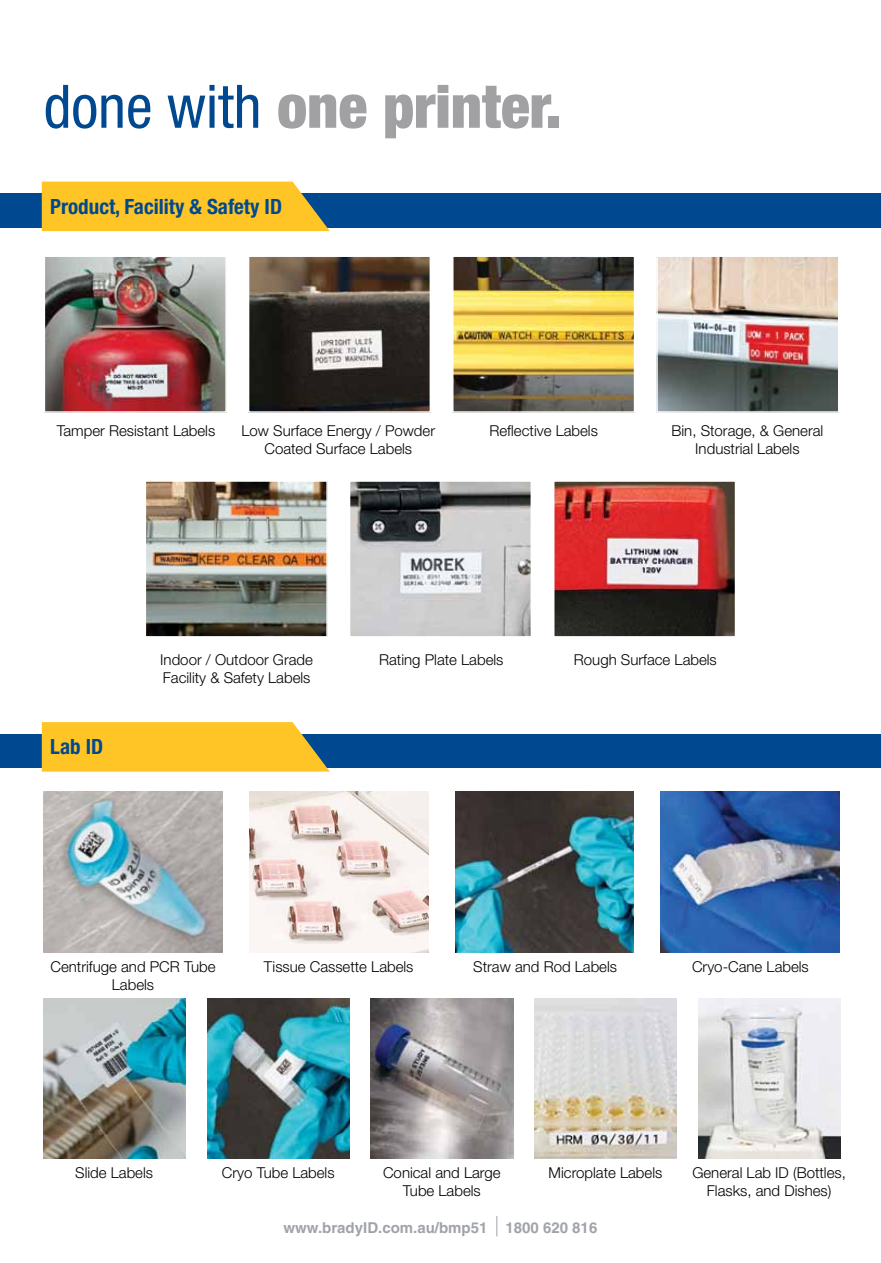
<style>
.page{position:relative;width:881px;height:1263px;background:#fff}
.page>*{position:absolute;margin:0;border:0;box-sizing:border-box;transform-origin:0 0}
.t1{font:900 condensed 60px "Helvetica Neue LT Std";color:#a1a1a4}
.t2{font:700 condensed 21px "Helvetica Neue LT Std";color:#004990}
.t3{font:300 15px/18px "Helvetica Neue LT Std";color:#000;text-align:center}
.t4{font:700 15px "Helvetica";color:#a0a3a8}
.s1{font-weight:400;color:#004990}
</style>
<div class="page">
<div style="left:0;top:194px;width:880px;height:34px;background:#004990"></div>
<div style="left:0;top:734px;width:880px;height:33px;background:#004990"></div>
<img style="left:44px;top:998px;width:142px;height:161px">
<img style="left:44px;top:791px;width:178px;height:161px">
<img style="left:207px;top:998px;width:142px;height:161px">
<img style="left:249px;top:791px;width:179px;height:161px">
<img style="left:370px;top:998px;width:143px;height:161px">
<img style="left:455px;top:791px;width:178px;height:161px">
<img style="left:534px;top:998px;width:142px;height:161px">
<img style="left:698px;top:998px;width:141px;height:161px">
<img style="left:660px;top:791px;width:179px;height:161px">
<svg style="left:496px;top:1216px;width:1px;height:20px"></svg>
<img style="left:147px;top:483px;width:178px;height:152px">
<div style="left:144px;top:480px;width:184px;height:158px;border:2px solid #fff"></div>
<img style="left:351px;top:483px;width:178px;height:152px">
<div style="left:348px;top:480px;width:184px;height:158px;border:2px solid #fff"></div>
<img style="left:555px;top:483px;width:178px;height:152px">
<div style="left:552px;top:480px;width:184px;height:158px;border:2px solid #fff"></div>
<img style="left:47px;top:258px;width:177px;height:152px">
<div style="left:44px;top:255px;width:183px;height:158px;border:2px solid #fff"></div>
<img style="left:251px;top:258px;width:177px;height:152px">
<div style="left:248px;top:255px;width:183px;height:158px;border:2px solid #fff"></div>
<img style="left:455px;top:258px;width:177px;height:152px">
<div style="left:452px;top:255px;width:183px;height:158px;border:2px solid #fff"></div>
<img style="left:659px;top:258px;width:177px;height:152px">
<div style="left:656px;top:255px;width:183px;height:158px;border:2px solid #fff"></div>
<div style="left:42px;top:182px;width:287px;height:49px;background:#ffc425"></div>
<svg style="left:42px;top:722px;width:287px;height:50px;background:#f6c130"></svg>
<p class="t1" style="left:44px;top:69px;width:518px"><span class="s1">done with</span> one printer.</p>
<p class="t2" style="left:50px;top:194px;width:233px">Product, Facility &amp; Safety ID</p>
<p class="t3" style="left:57px;top:421px;width:160px">Tamper Resistant Labels</p>
<p class="t3" style="left:241px;top:421px;width:195px">Low Surface Energy / Powder<br>Coated Surface Labels</p>
<p class="t3" style="left:489px;top:421px;width:110px">Reflective Labels</p>
<p class="t3" style="left:671px;top:421px;width:153px">Bin, Storage, &amp; General<br>Industrial Labels</p>
<p class="t2" style="left:50px;top:734px;width:54px">Lab ID</p>
<p class="t3" style="left:160px;top:650px;width:154px;text-align:left">Indoor / Outdoor Grade<br>Facility &amp; Safety Labels</p>
<p class="t3" style="left:379px;top:650px;width:126px">Rating Plate Labels</p>
<p class="t3" style="left:573px;top:650px;width:144px">Rough Surface Labels</p>
<p class="t3" style="left:50px;top:957px;width:166px">Centrifuge and PCR Tube<br>Labels</p>
<p class="t3" style="left:264px;top:957px;width:151px">Tissue Cassette Labels</p>
<p class="t3" style="left:473px;top:957px;width:145px">Straw and Rod Labels</p>
<p class="t3" style="left:691px;top:957px;width:118px">Cryo-Cane Labels</p>
<p class="t3" style="left:75px;top:1163px;width:79px">Slide Labels</p>
<p class="t3" style="left:222px;top:1163px;width:114px">Cryo Tube Labels</p>
<p class="t3" style="left:383px;top:1163px;width:119px">Conical and Large<br>Tube Labels</p>
<p class="t3" style="left:548px;top:1163px;width:115px">Microplate Labels</p>
<p class="t3" style="left:692px;top:1163px;width:155px">General Lab ID (Bottles,<br>Flasks, and Dishes)</p>
<p class="t4" style="left:283px;top:1218px;width:315px">www.bradyID.com.au/bmp51 1800 620 816</p>
</div>
